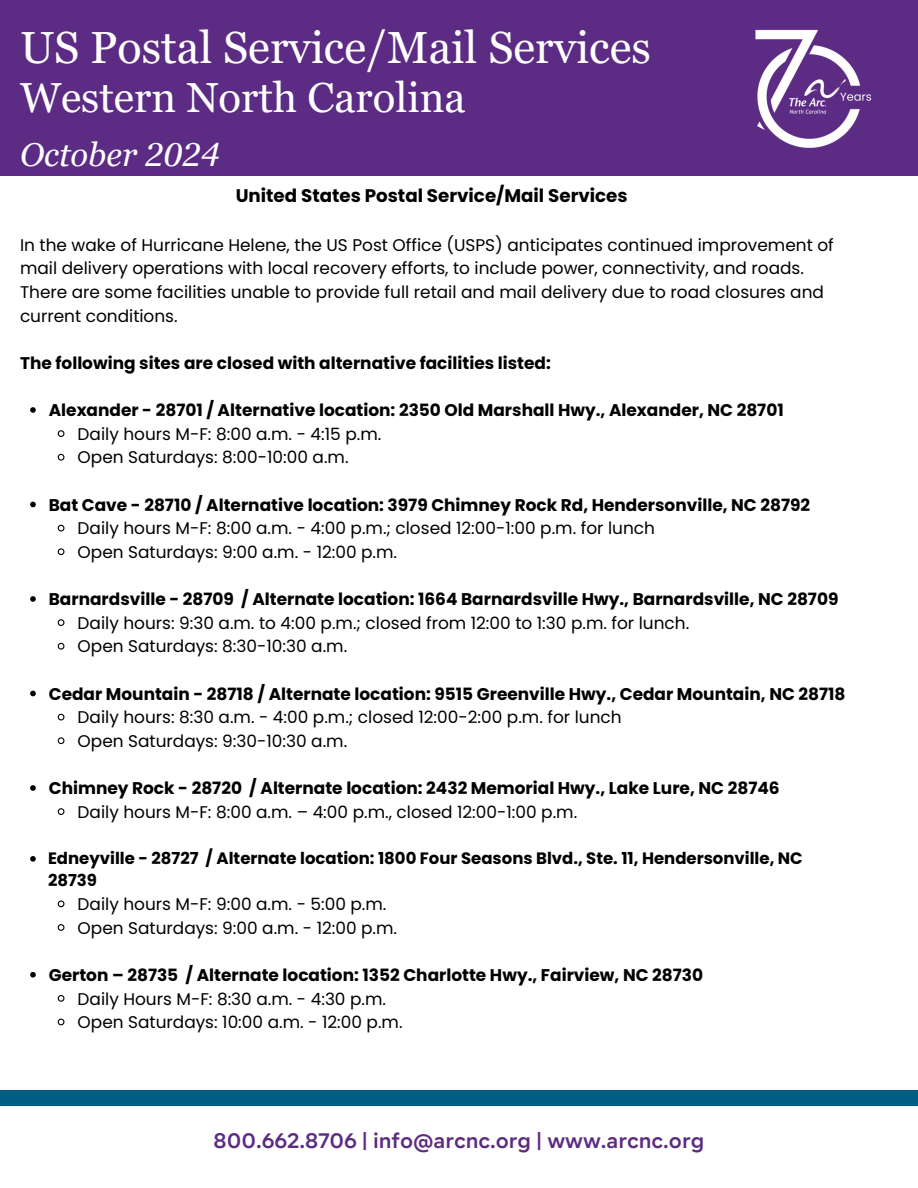
<style>
.page{position:relative;width:918px;height:1188px;background:#fff}
.page>*{position:absolute;margin:0;border:0;box-sizing:border-box;transform-origin:0 0}
.t1{font:45px "Georgia Pro";color:#fff}
.t2{font:42px "Georgia Pro";color:#fff}
.t3{font:italic 33px "Georgia Pro";color:#fff}
.t4{font:600 21px "Segma";color:#5c2b84}
.t5{font:700 18.3px "Poppins";color:#000}
.t6{font:16.95px/23.7px "Poppins";color:#000}
.t7{font:700 16.95px "Poppins";color:#000}
.t8{font:700 16.5px/22.5px "Poppins";color:#000}
</style>
<div class="page">
<div style="left:0;top:1091px;width:918px;height:14px;background:#005e85"></div>
<div style="left:0;top:0;width:918px;height:175px;background:#5c2b84"></div>
<img style="left:755px;top:29px;width:116px;height:119px">
<svg style="left:30px;top:407px;width:6px;height:6px"></svg>
<svg style="left:57px;top:430px;width:8px;height:7px"></svg>
<svg style="left:57px;top:453px;width:8px;height:8px"></svg>
<svg style="left:30px;top:502px;width:6px;height:5px"></svg>
<svg style="left:57px;top:524px;width:8px;height:8px"></svg>
<svg style="left:57px;top:548px;width:8px;height:8px"></svg>
<svg style="left:30px;top:596px;width:6px;height:6px"></svg>
<svg style="left:57px;top:619px;width:8px;height:7px"></svg>
<svg style="left:57px;top:642px;width:8px;height:8px"></svg>
<svg style="left:30px;top:691px;width:6px;height:5px"></svg>
<svg style="left:57px;top:713px;width:8px;height:8px"></svg>
<svg style="left:57px;top:737px;width:8px;height:8px"></svg>
<svg style="left:30px;top:785px;width:6px;height:6px"></svg>
<svg style="left:57px;top:808px;width:8px;height:7px"></svg>
<svg style="left:30px;top:856px;width:6px;height:6px"></svg>
<svg style="left:57px;top:900px;width:8px;height:8px"></svg>
<svg style="left:57px;top:924px;width:8px;height:7px"></svg>
<svg style="left:30px;top:972px;width:6px;height:6px"></svg>
<svg style="left:57px;top:995px;width:8px;height:7px"></svg>
<svg style="left:57px;top:1018px;width:8px;height:8px"></svg>
<h1 class="t1" style="left:20px;top:21px;width:632px">US Postal Service/Mail Services</h1>
<h4 class="t2" style="left:20px;top:74px;width:447px">Western North Carolina</h4>
<h2 class="t3" style="left:20px;top:136px;width:201px">October 2024</h2>
<p class="t5" style="left:236px;top:183px;width:393px">United States Postal Service/Mail Services</p>
<h4 class="t6" style="left:20px;top:233px;width:815px">In the wake of Hurricane Helene, the US Post Office (USPS) anticipates continued improvement of mail delivery operations with local recovery efforts, to include power, connectivity, and roads.<br>There are some facilities unable to provide full retail and mail delivery due to road closures and current conditions.</h4>
<p class="t7" style="left:20px;top:351px;width:532px">The following sites are closed with alternative facilities listed:</p>
<p class="t7" style="left:49px;top:398px;width:736px">Alexander - 28701 / Alternative location: 2350 Old Marshall Hwy., Alexander, NC 28701</p>
<p class="t6" style="left:78px;top:422px;width:305px">Daily hours M-F: 8:00 a.m. - 4:15 p.m.</p>
<p class="t6" style="left:78px;top:446px;width:272px">Open Saturdays: 8:00-10:00 a.m.</p>
<p class="t7" style="left:49px;top:493px;width:763px">Bat Cave - 28710 / Alternative location: 3979 Chimney Rock Rd, Hendersonville, NC 28792</p>
<p class="t6" style="left:78px;top:517px;width:579px">Daily hours M-F: 8:00 a.m. - 4:00 p.m.; closed 12:00-1:00 p.m. for lunch</p>
<p class="t6" style="left:78px;top:540px;width:321px">Open Saturdays: 9:00 a.m. - 12:00 p.m.</p>
<p class="t7" style="left:49px;top:587px;width:791px">Barnardsville - 28709 / Alternate location: 1664 Barnardsville Hwy., Barnardsville, NC 28709</p>
<p class="t6" style="left:78px;top:611px;width:613px">Daily hours: 9:30 a.m. to 4:00 p.m.; closed from 12:00 to 1:30 p.m. for lunch.</p>
<p class="t6" style="left:78px;top:635px;width:271px">Open Saturdays: 8:30-10:30 a.m.</p>
<p class="t7" style="left:49px;top:682px;width:798px">Cedar Mountain - 28718 / Alternate location: 9515 Greenville Hwy., Cedar Mountain, NC 28718</p>
<p class="t6" style="left:78px;top:706px;width:546px">Daily hours: 8:30 a.m. - 4:00 p.m.; closed 12:00-2:00 p.m. for lunch</p>
<p class="t6" style="left:78px;top:729px;width:271px">Open Saturdays: 9:30-10:30 a.m.</p>
<p class="t7" style="left:49px;top:776px;width:732px">Chimney Rock - 28720 / Alternate location: 2432 Memorial Hwy., Lake Lure, NC 28746</p>
<p class="t6" style="left:78px;top:800px;width:501px">Daily hours M-F: 8:00 a.m. – 4:00 p.m., closed 12:00-1:00 p.m.</p>
<p class="t8" style="left:48px;top:847px;width:756px">Edneyville - 28727 / Alternate location: 1800 Four Seasons Blvd., Ste. 11, Hendersonville, NC<br>28739</p>
<p class="t6" style="left:78px;top:892px;width:310px">Daily hours M-F: 9:00 a.m. - 5:00 p.m.</p>
<p class="t6" style="left:78px;top:916px;width:321px">Open Saturdays: 9:00 a.m. - 12:00 p.m.</p>
<p class="t7" style="left:49px;top:963px;width:656px">Gerton – 28735 / Alternate location: 1352 Charlotte Hwy., Fairview, NC 28730</p>
<p class="t6" style="left:78px;top:987px;width:310px">Daily Hours M-F: 8:30 a.m. - 4:30 p.m.</p>
<h3 class="t6" style="left:78px;top:1010px;width:326px">Open Saturdays: 10:00 a.m. - 12:00 p.m.</h3>
<p class="t4" style="left:214px;top:1128px;width:492px">800.662.8706 | info@arcnc.org | www.arcnc.org</p>
</div>
